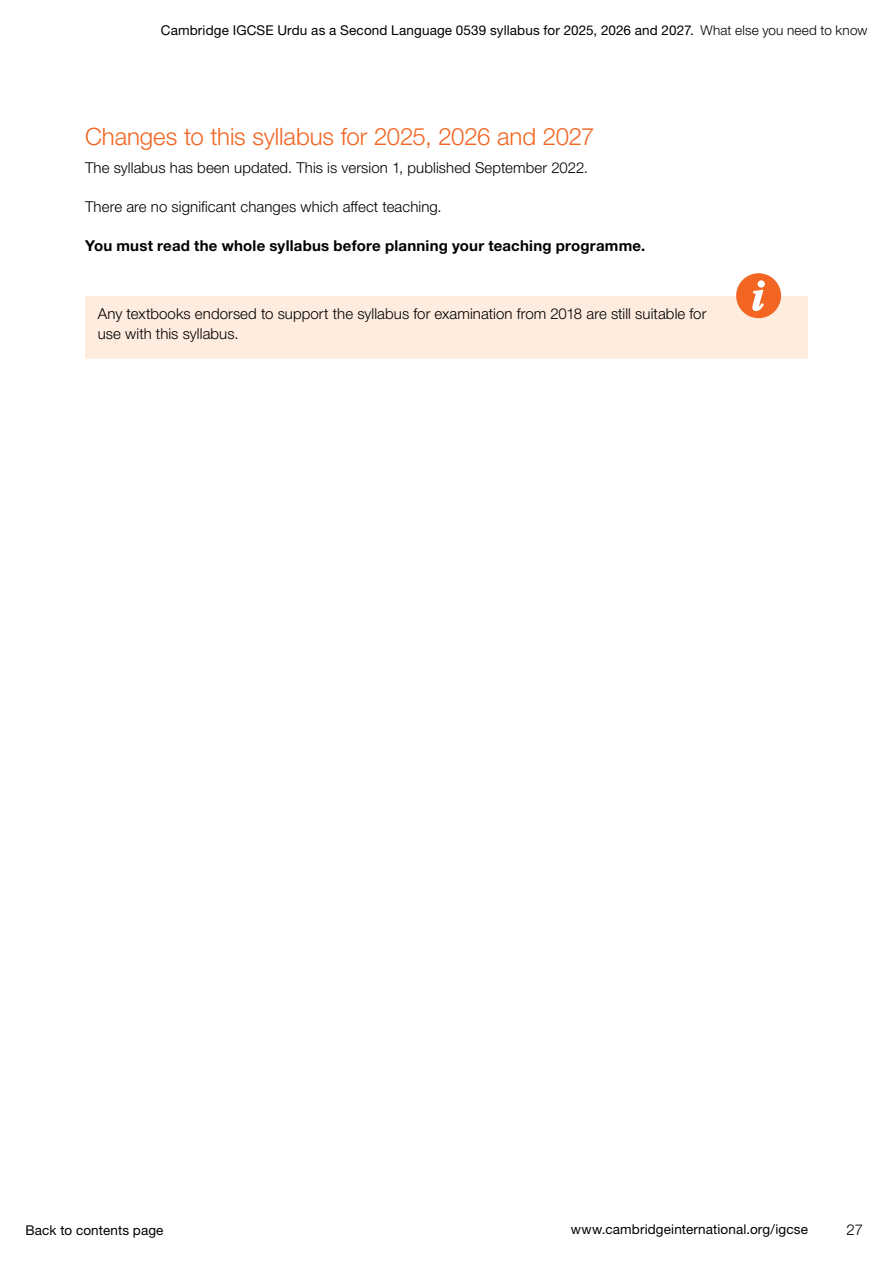
<style>
.page{position:relative;width:893px;height:1263px;background:#fff}
.page>*{position:absolute;margin:0;border:0;box-sizing:border-box;transform-origin:0 0}
.H2a_Main_Heading{font:300 24px "Helvetica Neue LTW1 G";letter-spacing:-.005em;color:#f26522}
.Body_text{font:300 15px/19.5px "Helvetica Neue LTW1 G";letter-spacing:.005em;color:#000}
.Body_text-2{font:700 15px "Helvetica Neue LTW1 G";letter-spacing:.015em;color:#000}
.t1{font:13.5px "Helvetica Neue LTW1 G";letter-spacing:.01em;color:#000}
.s1{font-weight:300}
</style>
<div class="page">
<div style="left:85px;top:296px;width:723px;height:62px;background:#feecdf"></div>
<svg style="left:736px;top:273px;width:45px;height:45px"></svg>
<p class="t1" style="left:161px;top:22px;width:708px">Cambridge IGCSE Urdu as a Second Language 0539 syllabus for 2025, 2026 and 2027. <span class="s1">What else you need to know</span></p>
<h2 class="H2a_Main_Heading" style="left:85px;top:121px;width:511px">Changes to this syllabus for 2025, 2026 and 2027</h2>
<p class="Body_text" style="left:85px;top:158px;width:505px">The syllabus has been updated. This is version 1, published September 2022.</p>
<p class="Body_text" style="left:85px;top:197px;width:358px">There are no significant changes which affect teaching.</p>
<p class="Body_text-2" style="left:85px;top:236px;width:562px">You must read the whole syllabus before planning your teaching programme.</p>
<p class="Body_text" style="left:98px;top:304px;width:610px">Any textbooks endorsed to support the syllabus for examination from 2018 are still suitable for use with this syllabus.</p>
<p class="t1" style="left:26px;top:1222px;width:140px">Back to contents page</p>
<p class="t1" style="left:571px;top:1221px;width:239px">www.cambridgeinternational.org/igcse</p>
<p class="Body_text" style="left:846px;top:1220px;width:18px">27</p>
</div>
